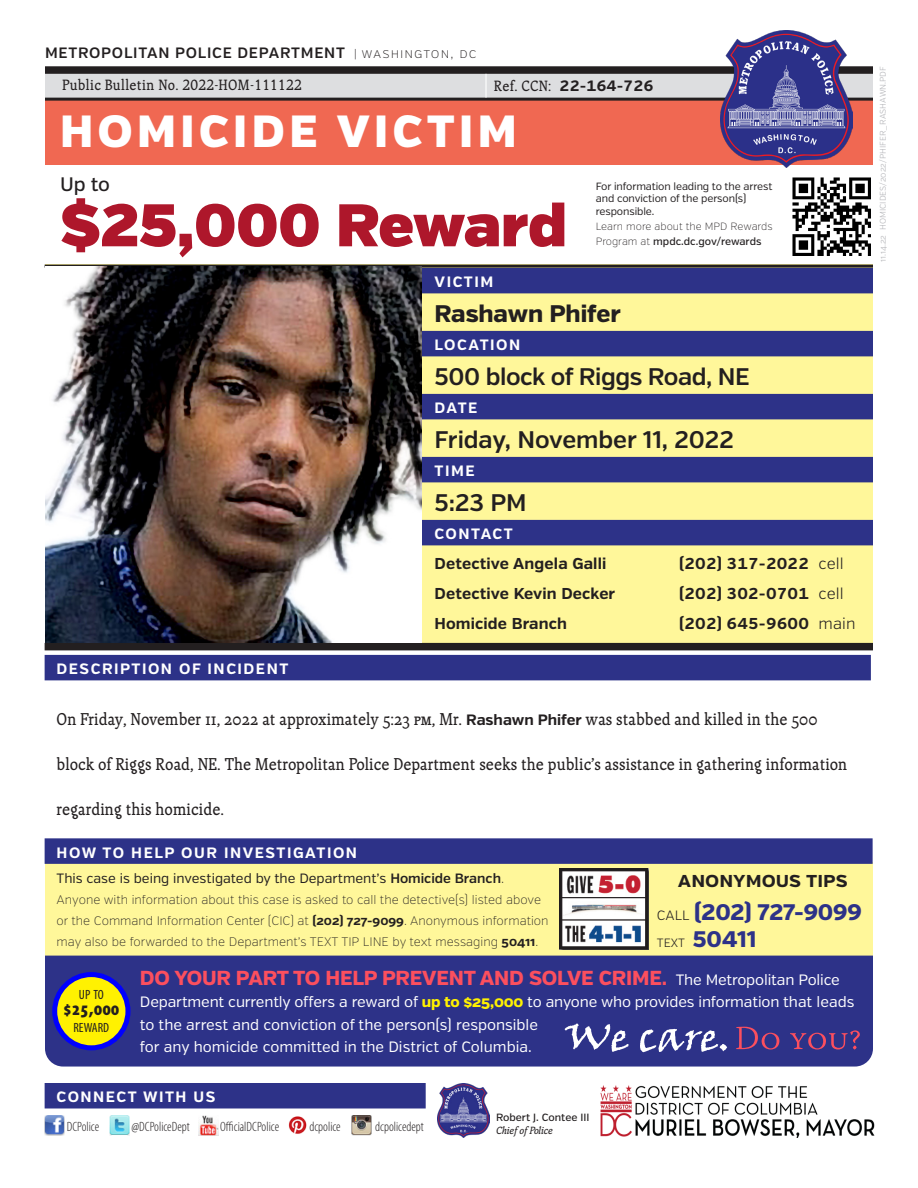
<style>
.page{position:relative;width:918px;height:1188px;background:#fff}
.page>*{position:absolute;margin:0;border:0;box-sizing:border-box;transform-origin:0 0}
.t1{font:60px "Verb Ultra";color:#ae172b}
.t2{font:900 45px "Verb";letter-spacing:.1em;color:#fff}
.caption_data{font:600 24px "Verb";letter-spacing:-.02em;color:#231f20}
.caption_data-2{font:800 24px "Verb";letter-spacing:-.005em;color:#231f20}
.t3{font:800 22.5px/27px "Verb";letter-spacing:-.01em;color:#2d3288}
.t4{font:700 21px "Verb";color:#231f20}
.t5{font:800 20.25px "Verb";letter-spacing:-.01em;color:#fc4f5e}
.t6{font:500 19.5px "Verb";color:#231f20}
.t7{font:900 condensed 19.2px "Myriad Pro";color:#231f20}
.body_text{font:17.25px "Telltale";color:#231f20}
.det_contact_-_1st_li{font:700 15.75px "Verb";letter-spacing:.01em;color:#231f20}
.t8{font:15px/22.5px "Verb";color:#fff}
.caption_subtitle{font:700 15px "Verb";letter-spacing:.1em;color:#fff}
.t9{font:600 15px "Verb";letter-spacing:.05em;color:#231f20}
.bulletin_no{font:15px "Telltale";letter-spacing:.02em;color:#231f20}
.t10{font:700 15px "Verb";color:#231f20}
.t11{font:13.5px "Verb";color:#231f20}
.t12{font:300 condensed 13.5px "Myriad Pro";color:#231f20}
.t13{font:condensed 13.35px "Myriad Pro";color:#231f20}
.t14{font:200 12.3px/21px "Verb";color:#231f20}
.t15{font:10.5px/12.6px "Verb";letter-spacing:-.01em;color:#231f20}
.t16{font:200 10.5px/15px "Verb";color:#231f20}
.t17{font:500 10.5px "Verb";color:#231f20}
.t18{font:italic 10.5px "Telltale";color:#231f20}
.body{font:300 8.25px "Verb";color:#b2b3b7}
.s1{font-weight:200;font-size:13.5px}
.s2{font-weight:500}
.s3{font-weight:300}
.s4{font-family:"Verb";font-weight:700;font-size:15px}
.s5{font-weight:600}
.s6{font-weight:200}
.s7{font-weight:700}
.s8{font-weight:400;font-size:15px;color:#fff}
.s9{font-weight:800;color:#fff101}
.s10{font-weight:300;font-size:13.5px;color:#231f20}
.s11{font-weight:300;font-size:12px;color:#231f20}
</style>
<div class="page">
<img style="left:780px;top:177px;width:93px;height:88px">
<div style="left:45px;top:265px;width:828px;height:382px;background:#fff79a"></div>
<hr style="left:45px;top:265px;width:828px;height:3px;background:#231f20">
<div style="left:45px;top:643px;width:828px;height:7px;background:#231f20"></div>
<div style="left:45px;top:98px;width:828px;height:66px;background:#f06852"></div>
<div style="left:45px;top:74px;width:828px;height:25px;background:#dddee0"></div>
<hr style="left:45px;top:98px;width:828px;height:3px;background:#231f20">
<div style="left:45px;top:66px;width:828px;height:8px;background:#231f20"></div>
<img style="left:720px;top:31px;width:133px;height:137px">
<hr style="left:485px;top:74px;width:2px;height:24px;background:#fff">
<div style="left:45px;top:862px;width:828px;height:94px;background:#fff79a"></div>
<div style="left:45px;top:838px;width:828px;height:26px;background:#2d3288"></div>
<div style="left:45px;top:956px;width:828px;height:111px;background:#2d3288"></div>
<svg style="left:736px;top:1027px;width:124px;height:23px;background:#54377f"></svg>
<svg style="left:565px;top:1023px;width:162px;height:29px"></svg>
<div style="left:55px;top:975px;width:73px;height:73px;background:#fff101;border-radius:50%"></div>
<div style="left:52px;top:972px;width:78px;height:78px;border:5px solid #00f;border-radius:50%"></div>
<img style="left:560px;top:869px;width:89px;height:80px">
<img style="left:45px;top:1115px;width:20px;height:20px">
<img style="left:110px;top:1115px;width:19px;height:20px">
<img style="left:198px;top:1115px;width:20px;height:20px">
<img style="left:288px;top:1116px;width:19px;height:18px">
<img style="left:351px;top:1115px;width:20px;height:20px">
<div style="left:45px;top:1083px;width:381px;height:25px;background:#2d3288"></div>
<img style="left:600px;top:1085px;width:275px;height:53px">
<img style="left:437px;top:1084px;width:53px;height:54px">
<div style="left:421px;top:268px;width:452px;height:25px;background:#2d3288"></div>
<div style="left:421px;top:331px;width:452px;height:25px;background:#2d3288"></div>
<div style="left:421px;top:394px;width:452px;height:25px;background:#2d3288"></div>
<div style="left:421px;top:457px;width:452px;height:25px;background:#2d3288"></div>
<div style="left:421px;top:520px;width:452px;height:25px;background:#2d3288"></div>
<div style="left:45px;top:655px;width:826px;height:25px;background:#2d3288"></div>
<img style="left:45px;top:267px;width:376px;height:376px">
<p class="t9" style="left:45px;top:44px;width:433px">METROPOLITAN POLICE DEPARTMENT <span class="s1">| washington, dc</span></p>
<p class="bulletin_no" style="left:62px;top:77px;width:241px">Public Bulletin No. 2022-HOM-111122</p>
<p class="bulletin_no" style="left:494px;top:77px;width:59px">Ref. CCN:</p>
<p class="t10" style="left:560px;top:77px;width:96px">22-164-726</p>
<h2 class="t2" style="left:60px;top:104px;width:458px">HOMICIDE VICTIM</h2>
<h3 class="t6" style="left:60px;top:172px;width:52px">Up to</h3>
<h1 class="t1" style="left:60px;top:188px;width:508px">$25,000 Reward</h1>
<p class="t15" style="left:596px;top:180px;width:178px">For information leading to the arrest and conviction of the person(s) responsible.</p>
<p class="t16" style="left:596px;top:219px;width:178px">Learn more about the MPD Rewards<br>Program at <span class="s2">mpdc.dc.gov/rewards</span></p>
<p class="caption_subtitle" style="left:435px;top:273px;width:60px">VICTIM</p>
<p class="caption_data-2" style="left:435px;top:299px;width:188px">Rashawn Phifer</p>
<p class="caption_subtitle" style="left:435px;top:336px;width:87px">LOCATION</p>
<p class="caption_data" style="left:435px;top:362px;width:317px">500 block of Riggs Road, NE</p>
<p class="caption_subtitle" style="left:435px;top:399px;width:44px">DATE</p>
<p class="caption_data" style="left:435px;top:425px;width:301px">Friday, November 11, 2022</p>
<p class="caption_subtitle" style="left:435px;top:462px;width:42px">TIME</p>
<p class="caption_data" style="left:435px;top:488px;width:94px">5:23 PM</p>
<p class="caption_subtitle" style="left:435px;top:525px;width:80px">CONTACT</p>
<p class="det_contact_-_1st_li" style="left:435px;top:554px;width:173px">Detective Angela Galli</p>
<p class="det_contact_-_1st_li" style="left:679px;top:554px;width:166px">(202) 317-2022 <span class="s3">cell</span></p>
<p class="det_contact_-_1st_li" style="left:435px;top:584px;width:182px">Detective Kevin Decker</p>
<p class="det_contact_-_1st_li" style="left:679px;top:584px;width:166px">(202) 302-0701 <span class="s3">cell</span></p>
<p class="det_contact_-_1st_li" style="left:435px;top:614px;width:134px">Homicide Branch</p>
<p class="det_contact_-_1st_li" style="left:679px;top:614px;width:178px">(202) 645-9600 <span class="s3">main</span></p>
<p class="caption_subtitle" style="left:57px;top:660px;width:233px">DESCRIPTION OF INCIDENT</p>
<p class="body_text" style="left:57px;top:710px;width:762px">On Friday, November 11, 2022 at approximately 5:23 pm, Mr. <span class="s4">Rashawn Phifer</span> was stabbed and killed in the 500</p>
<p class="body_text" style="left:57px;top:755px;width:792px">block of Riggs Road, NE. The Metropolitan Police Department seeks the public’s assistance in gathering information</p>
<p class="body_text" style="left:57px;top:800px;width:169px">regarding this homicide.</p>
<p class="caption_subtitle" style="left:57px;top:844px;width:302px">HOW TO HELP OUR INVESTIGATION</p>
<p class="t11" style="left:57px;top:871px;width:449px">This case is being investigated by the Department’s <span class="s5">Homicide Branch</span><span class="s6">.</span></p>
<p class="t14" style="left:57px;top:890px;width:494px">Anyone with information about this case is asked to call the detective(s) listed above or the Command Information Center (CIC) at <span class="s7">(202) 727-9099</span>. Anonymous information may also be forwarded to the Department’s TEXT TIP LINE by text messaging <span class="s7">50411</span>.</p>
<h3 class="t5" style="left:140px;top:965px;width:701px">DO YOUR PART TO HELP PREVENT AND SOLVE CRIME<span class="s7">.</span> <span class="s8">The Metropolitan Police</span></h3>
<p class="t8" style="left:140px;top:991px;width:716px">Department currently offers a reward of <span class="s9">up to $25,000</span> to anyone who provides information that leads to the arrest and conviction of the person(s) responsible<br>for any homicide committed in the District of Columbia.</p>
<h3 class="t4" style="left:678px;top:867px;width:171px">anonymous tips</h3>
<h3 class="t3" style="left:657px;top:899px;width:206px"><span class="s10">CALL</span> (202) 727-9099<br><span class="s11">TEXT</span> 50411</h3>
<p class="t13" style="left:79px;top:986px;width:26px">UP TO</p>
<h3 class="t7" style="left:63px;top:997px;width:58px">$25,000</h3>
<p class="t13" style="left:73px;top:1020px;width:37px">REWARD</p>
<p class="caption_subtitle" style="left:57px;top:1088px;width:160px">CONNECT WITH US</p>
<p class="t12" style="left:67px;top:1118px;width:34px">DCPolice</p>
<p class="t12" style="left:132px;top:1118px;width:60px">@DCPoliceDept</p>
<p class="t12" style="left:220px;top:1118px;width:60px">OfficialDCPolice</p>
<p class="t12" style="left:309px;top:1118px;width:33px">dcpolice</p>
<p class="t12" style="left:375px;top:1118px;width:50px">dcpolicedept</p>
<p class="t17" style="left:496px;top:1111px;width:95px">Robert J. Contee III</p>
<p class="t18" style="left:496px;top:1124px;width:58px">Chief of Police</p>
<p class="body" style="left:878px;top:262px;width:197px;rotate:-90deg">11.14.22 HOMICIDES/2022/PHIFER_RASHAWN.PDF</p>
</div>
